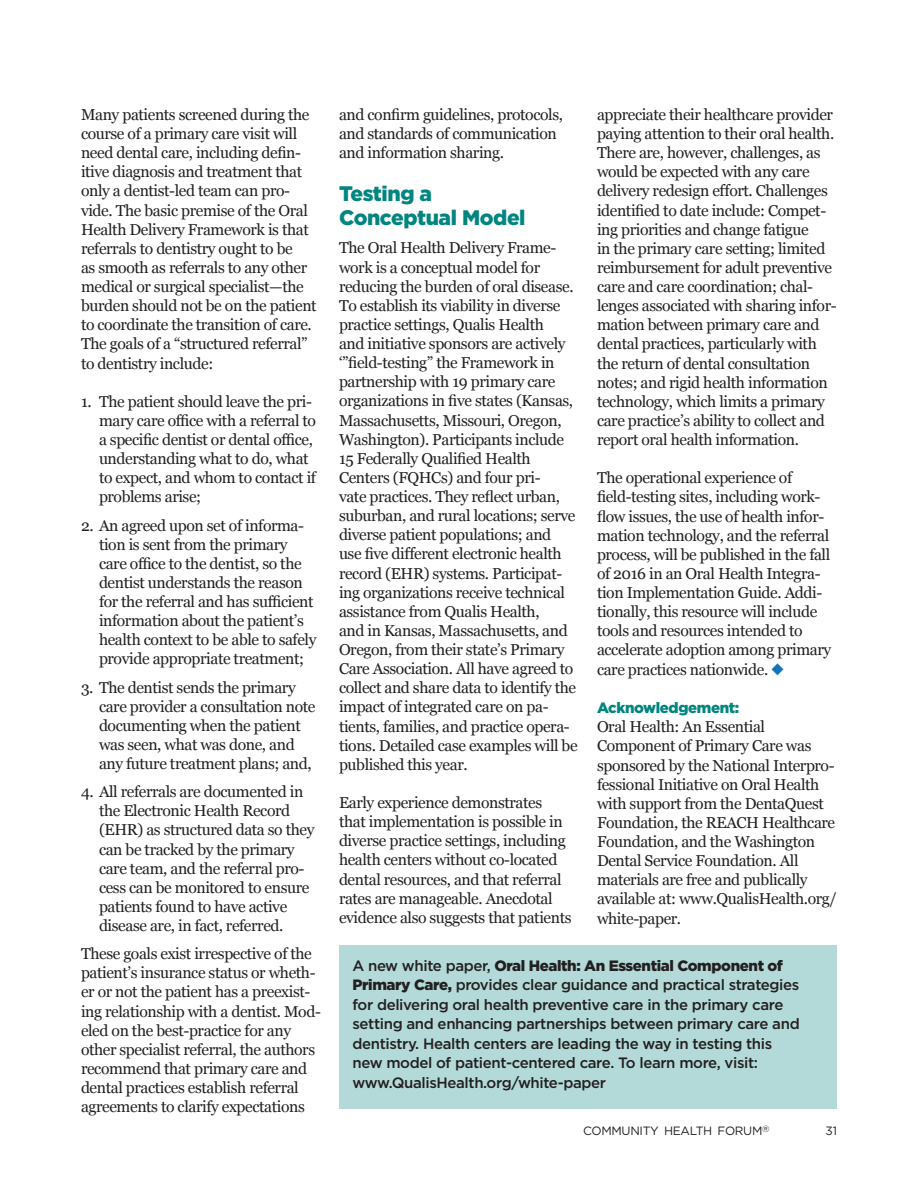
<style>
.page{position:relative;width:918px;height:1188px;background:#fff}
.page>*{position:absolute;margin:0;border:0;box-sizing:border-box;transform-origin:0 0}
.Subhead{font:900 21px/24px "Gotham HTF";letter-spacing:-.02em;color:#008580}
.t1{font:15.75px/19.2px "Georgia";letter-spacing:-.025em;color:#231f20}
.t2{font:500 15px/19.5px "Gotham HTF";letter-spacing:-.025em;color:#231f20}
.t3{font:900 15px "Gotham HTF";letter-spacing:-.025em;color:#008580}
.t4{font:12px "Gotham";letter-spacing:-.025em;color:#231f20}
.s1{color:#1074bc}
.s2{font-weight:900}
</style>
<div class="page">
<div style="left:339px;top:945px;width:498px;height:163px;background:#b3dad9"></div>
<p class="t1" style="left:81px;top:104px;width:237px">Many patients screened during the course of a primary care visit will need dental care, including defin&shy;itive diagnosis and treatment that only a dentist-led team can pro&shy;vide. The basic premise of the Oral Health Delivery Framework is that referrals to dentistry ought to be<br>as smooth as referrals to any other medical or surgical specialist—the burden should not be on the patient to coordinate the transition of care.<br>The goals of a “structured referral” to dentistry include:</p>
<p class="t1" style="left:99px;top:391px;width:219px;text-indent:-18px">1. The patient should leave the pri&shy;mary care office with a referral to a specific dentist or dental office, understanding what to do, what to expect, and whom to contact if problems arise;</p>
<p class="t1" style="left:99px;top:515px;width:219px;text-indent:-18px">2. An agreed upon set of informa&shy;tion is sent from the primary care office to the dentist, so the dentist understands the reason for the referral and has sufficient information about the patient’s health context to be able to safely provide appropriate treatment;</p>
<p class="t1" style="left:99px;top:677px;width:218px;text-indent:-18px">3. The dentist sends the primary care provider a consultation note documenting when the patient was seen, what was done, and any future treatment plans; and,</p>
<p class="t1" style="left:99px;top:782px;width:217px;text-indent:-18px">4. All referrals are documented in the Electronic Health Record (EHR) as structured data so they can be tracked by the primary care team, and the referral pro&shy;cess can be monitored to ensure patients found to have active disease are, in fact, referred.</p>
<p class="t1" style="left:81px;top:943px;width:241px">These goals exist irrespective of the patient’s insurance status or wheth&shy;er or not the patient has a preexist&shy;ing relationship with a dentist. Mod&shy;eled on the best-practice for any other specialist referral, the authors recommend that primary care and dental practices establish referral agreements to clarify expectations</p>
<p class="t1" style="left:339px;top:104px;width:226px">and confirm guidelines, protocols, and standards of communication and information sharing.</p>
<p class="Subhead" style="left:339px;top:181px;width:188px">Testing a<br>Conceptual Model</p>
<p class="t1" style="left:339px;top:238px;width:240px">The Oral Health Delivery Frame&shy;work is a conceptual model for reducing the burden of oral disease.<br>To establish its viability in diverse practice settings, Qualis Health<br>and initiative sponsors are actively ‘”field-testing” the Framework in partnership with 19 primary care organizations in five states (Kansas, Massachusetts, Missouri, Oregon, Washington). Participants include 15 Federally Qualified Health Centers (FQHCs) and four pri-<br>vate practices. They reflect urban, suburban, and rural locations; serve diverse patient populations; and use five different electronic health record (EHR) systems. Participat&shy;ing organizations receive technical assistance from Qualis Health,<br>and in Kansas, Massachusetts, and Oregon, from their state’s Primary Care Association. All have agreed to collect and share data to identify the impact of integrated care on pa&shy;tients, families, and practice opera&shy;tions. Detailed case examples will be published this year.</p>
<p class="t1" style="left:339px;top:792px;width:234px">Early experience demonstrates that implementation is possible in diverse practice settings, including health centers without co-located dental resources, and that referral rates are manageable. Anecdotal evidence also suggests that patients</p>
<p class="t1" style="left:597px;top:104px;width:241px">appreciate their healthcare provider paying attention to their oral health.<br>There are, however, challenges, as would be expected with any care delivery redesign effort. Challenges identified to date include: Compet&shy;ing priorities and change fatigue<br>in the primary care setting; limited reimbursement for adult preventive care and care coordination; chal&shy;lenges associated with sharing infor&shy;mation between primary care and dental practices, particularly with the return of dental consultation notes; and rigid health information technology, which limits a primary care practice’s ability to collect and report oral health information.</p>
<p class="t1" style="left:597px;top:468px;width:236px">The operational experience of field-testing sites, including work&shy;flow issues, the use of health infor&shy;mation technology, and the referral process, will be published in the fall of 2016 in an Oral Health Integra&shy;tion Implementation Guide. Addi&shy;tionally, this resource will include tools and resources intended to accelerate adoption among primary care practices nationwide. <span class="s1">◆</span></p>
<p class="t3" style="left:597px;top:699px;width:144px">Acknowledgement:</p>
<p class="t1" style="left:597px;top:717px;width:241px">Oral Health: An Essential<br>Component of Primary Care was sponsored by the National Interpro&shy;fessional Initiative on Oral Health with support from the DentaQuest<br>Foundation, the REACH Healthcare<br>Foundation, and the Washington<br>Dental Service Foundation. All materials are free and publically available at: www.QualisHealth.org/ white-paper.</p>
<p class="t2" style="left:352px;top:956px;width:449px">A new white paper, <span class="s2">Oral Health: An Essential Component of Primary Care,</span> provides clear guidance and practical strategies for delivering oral health preventive care in the primary care setting and enhancing partnerships between primary care and dentistry. Health centers are leading the way in testing this new model of patient-centered care. To learn more, visit: www.QualisHealth.org/white-paper</p>
<p class="t4" style="left:583px;top:1124px;width:188px">COMMUNITY HEALTH FORUM<sup>®</sup></p>
<p class="t4" style="left:826px;top:1124px;width:13px">31</p>
</div>
